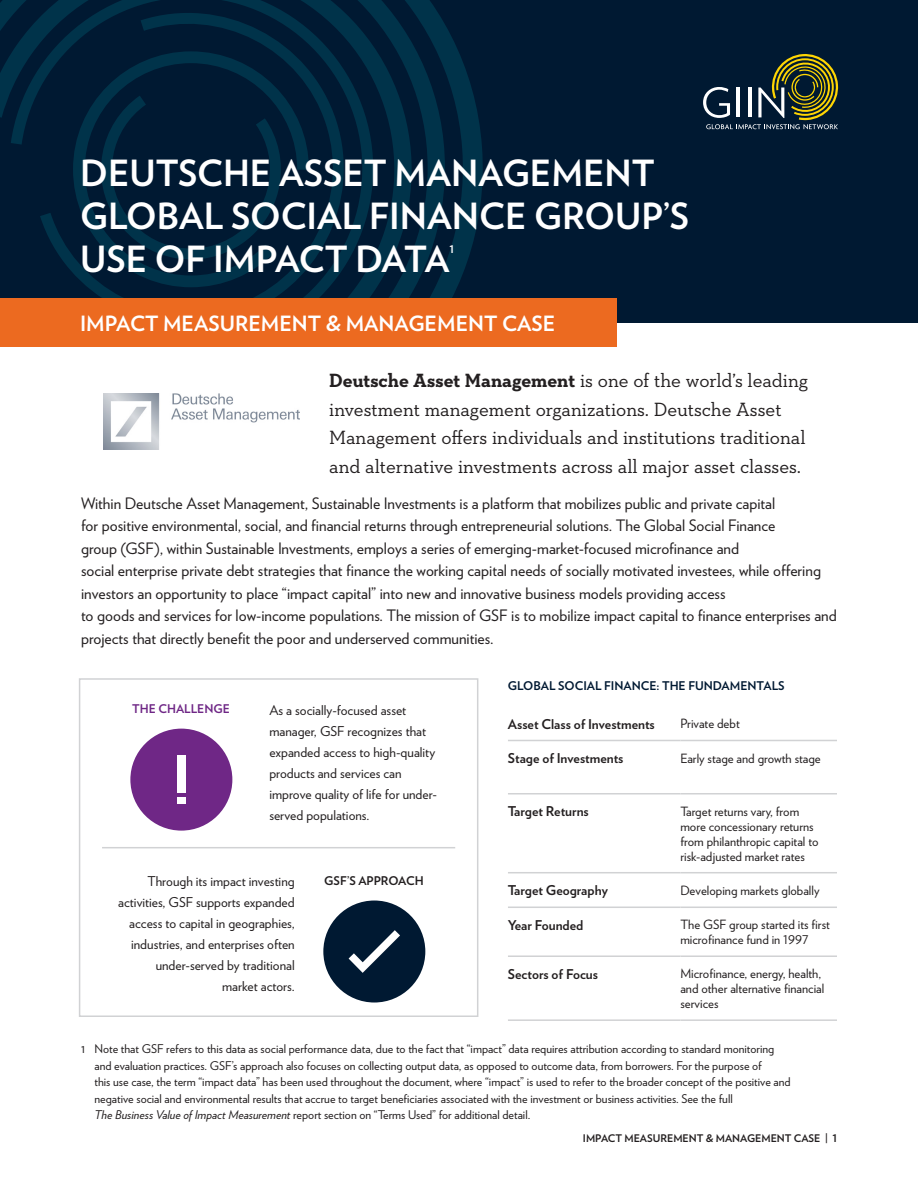
<style>
.page{position:relative;width:918px;height:1188px;background:#fff}
.page>*{position:absolute;margin:0;border:0;box-sizing:border-box;transform-origin:0 0}
.header_2{font:700 36px/43.2px "Verlag";color:#fff}
.header_1{font:700 21px "Verlag";color:#fff}
.body_big{font:19.5px/28.5px "Neutraface Slab Text";letter-spacing:-.005em;color:#231f20}
.body_1{font:15.75px/22.5px "Verlag";color:#231f20}
.graphic_-_body_1{font:13.5px/21px "Verlag";color:#231f20}
.table_1_-_header{font:700 13.5px "Verlag";color:#231f20}
.table_2_-_body_1{font:12.75px/15px "Verlag";color:#231f20}
.footnote_1{font:12px/16.5px "Verlag";color:#231f20}
.table_1_-_header_1{font:700 12px "Verlag";color:#001932}
.t1{font:700 12px "Verlag";color:#231f20}
.graphic_1_-_header_1{font:700 12px "Verlag";color:#6f2786}
.folio_-_right{font:700 10.5px "Verlag";color:#231f20}
.header_2-2{font:700 10.5px "Verlag";color:#fff}
.s1{font-weight:700}
.s2{font-size:12px}
.s3{font-style:italic}
</style>
<div class="page">
<div style="left:0;top:0;width:918px;height:323px;background:#001932"></div>
<svg style="left:445px;top:25px;width:48px;height:274px"></svg>
<svg style="left:0;top:0;width:445px;height:299px"></svg>
<svg style="left:11px;top:0;width:374px;height:299px"></svg>
<svg style="left:40px;top:0;width:323px;height:299px"></svg>
<svg style="left:89px;top:96px;width:195px;height:166px"></svg>
<hr style="left:508px;top:740px;width:172px;height:1px;background:#d1d2d4">
<hr style="left:680px;top:740px;width:157px;height:1px;background:#d1d2d4">
<hr style="left:508px;top:793px;width:172px;height:2px;background:#d1d2d4">
<hr style="left:680px;top:793px;width:157px;height:2px;background:#d1d2d4">
<hr style="left:508px;top:872px;width:172px;height:1px;background:#d1d2d4">
<hr style="left:680px;top:872px;width:157px;height:1px;background:#d1d2d4">
<hr style="left:508px;top:907px;width:172px;height:1px;background:#d1d2d4">
<hr style="left:680px;top:907px;width:157px;height:1px;background:#d1d2d4">
<hr style="left:508px;top:955px;width:172px;height:2px;background:#d1d2d4">
<hr style="left:680px;top:955px;width:157px;height:2px;background:#d1d2d4">
<hr style="left:508px;top:1019px;width:172px;height:2px;background:#d1d2d4">
<hr style="left:680px;top:1019px;width:157px;height:2px;background:#d1d2d4">
<svg style="left:703px;top:54px;width:136px;height:75px"></svg>
<img style="left:103px;top:393px;width:196px;height:56px">
<div style="left:0;top:299px;width:617px;height:48px;background:#ec6a20"></div>
<div style="left:79px;top:678px;width:399px;height:339px;border:2px solid #d1d2d4"></div>
<hr style="left:102px;top:847px;width:353px;height:1px;background:#d1d2d4">
<div style="left:129px;top:727px;width:105px;height:105px;background:#6f2786;border-radius:50%"></div>
<div style="left:127px;top:726px;width:108px;height:108px;border:3px solid #fff;border-radius:50%"></div>
<div style="left:322px;top:899px;width:105px;height:105px;background:#001932;border-radius:50%"></div>
<div style="left:320px;top:898px;width:108px;height:108px;border:3px solid #fff;border-radius:50%"></div>
<div style="left:177px;top:755px;width:8px;height:38px;background:#fff"></div>
<div style="left:177px;top:797px;width:8px;height:7px;background:#fff"></div>
<svg style="left:349px;top:930px;width:51px;height:43px"></svg>
<p class="header_2" style="left:80px;top:149px;width:611px">DEUTSCHE ASSET MANAGEMENT<br>GLOBAL SOCIAL FINANCE GROUP’S<br>USE OF IMPACT DATA</p>
<p class="header_2-2" style="left:450px;top:241px;width:6px">1</p>
<p class="header_1" style="left:80px;top:307px;width:477px">IMPACT MEASUREMENT &amp; MANAGEMENT CASE</p>
<p class="body_big" style="left:329px;top:366px;width:480px"><span class="s1">Deutsche Asset Management</span> is one of the world’s leading investment management organizations. Deutsche Asset Management offers individuals and institutions traditional and alternative investments across all major asset classes.</p>
<p class="body_1" style="left:81px;top:491px;width:757px">Within Deutsche Asset Management, Sustainable Investments is a platform that mobilizes public and private capital<br>for positive environmental, social, and financial returns through entrepreneurial solutions. The Global Social Finance<br>group (GSF), within Sustainable Investments, employs a series of emerging-market-focused microfinance and<br>social enterprise private debt strategies that finance the working capital needs of socially motivated investees, while offering investors an opportunity to place “impact capital” into new and innovative business models providing access<br>to goods and services for low-income populations. The mission of GSF is to mobilize impact capital to finance enterprises and projects that directly benefit the poor and underserved communities.</p>
<p class="table_1_-_header_1" style="left:508px;top:677px;width:278px">GLOBAL SOCIAL FINANCE: THE FUNDAMENTALS</p>
<p class="table_1_-_header" style="left:508px;top:713px;width:148px">Asset Class of Investments</p>
<p class="table_2_-_body_1" style="left:680px;top:715px;width:61px">Private debt</p>
<p class="table_1_-_header" style="left:508px;top:748px;width:117px">Stage of Investments</p>
<p class="table_2_-_body_1" style="left:680px;top:750px;width:142px">Early stage and growth stage</p>
<p class="graphic_1_-_header_1" style="left:132px;top:700px;width:99px">THE CHALLENGE</p>
<p class="graphic_-_body_1" style="left:269px;top:698px;width:169px">As a socially-focused asset manager, GSF recognizes that expanded access to high-quality products and services can improve quality of life for under&shy;served populations.</p>
<p class="table_1_-_header" style="left:508px;top:801px;width:82px">Target Returns</p>
<p class="table_2_-_body_1" style="left:680px;top:803px;width:140px">Target returns vary, from more concessionary returns from philanthropic capital to risk-adjusted market rates</p>
<p class="table_1_-_header" style="left:508px;top:880px;width:101px">Target Geography</p>
<p class="table_2_-_body_1" style="left:680px;top:882px;width:141px">Developing markets globally</p>
<p class="table_1_-_header" style="left:508px;top:914px;width:77px">Year Founded</p>
<p class="table_2_-_body_1" style="left:680px;top:917px;width:151px">The GSF group started its first microfinance fund in <span class="s2">1997</span></p>
<p class="table_1_-_header" style="left:508px;top:963px;width:92px">Sectors of Focus</p>
<p class="table_2_-_body_1" style="left:680px;top:966px;width:145px">Microfinance, energy, health, and other alternative financial services</p>
<p class="footnote_1" style="left:94px;top:1040px;width:698px;text-indent:-14px">1 Note that GSF refers to this data as social performance data, due to the fact that “impact” data requires attribution according to standard monitoring and evaluation practices. GSF’s approach also focuses on collecting output data, as opposed to outcome data, from borrowers. For the purpose of<br>this use case, the term “impact data” has been used throughout the document, where “impact” is used to refer to the broader concept of the positive and negative social and environmental results that accrue to target beneficiaries associated with the investment or business activities. See the full<br><span class="s3">The Business Value of Impact Measurement</span> report section on “Terms Used” for additional detail.</p>
<p class="t1" style="left:324px;top:871px;width:101px">GSF’S APPROACH</p>
<p class="graphic_-_body_1" style="left:118px;top:870px;width:178px;text-align:right">Through its impact investing activities, GSF supports expanded access to capital in geographies, industries, and enterprises often under-served by traditional market actors.</p>
<p class="folio_-_right" style="left:583px;top:1130px;width:256px">IMPACT MEASUREMENT &amp; MANAGEMENT CASE | 1</p>
</div>
